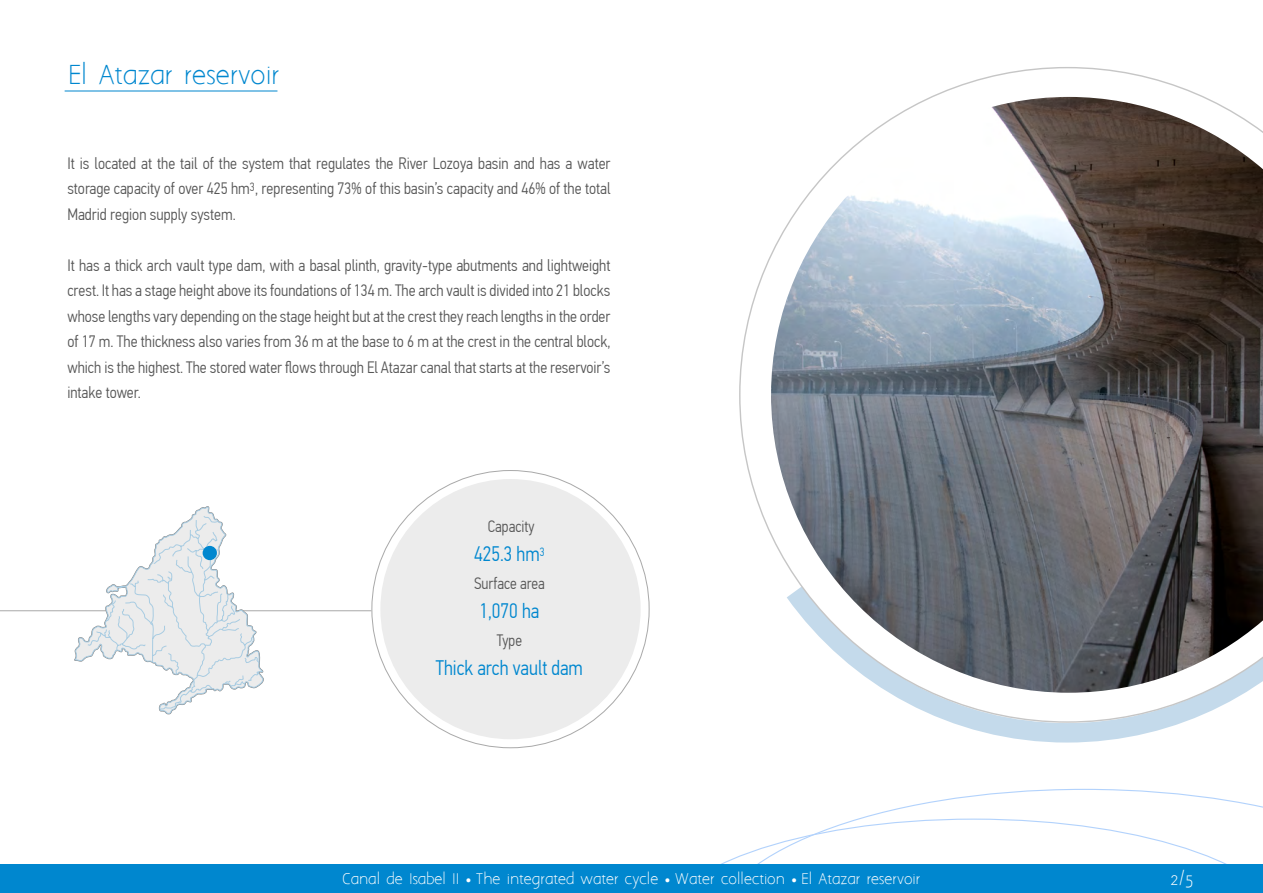
<style>
.page{position:relative;width:1263px;height:893px;background:#fff}
.page>*{position:absolute;margin:0;border:0;box-sizing:border-box;transform-origin:0 0}
.t1{font:24px "Aaargh Normal";color:#0087cf}
.t2{font:300 21px "PF Din Text Cond Pro";color:#0087cf}
.t3{font:300 16.5px/25.5px "PF Din Text Cond Pro";color:#575757;text-align:justify}
.t4{font:16.5px "Aaargh Normal";color:#fff}
.t5{font:13.5px "Aaargh Normal";color:#fff}
.s1{font-family:"PF Din Text Pro";font-weight:500}
</style>
<div class="page">
<svg style="left:721px;top:789px;width:542px;height:75px"></svg>
<div style="left:0;top:864px;width:1263px;height:29px;background:#0087cf"></div>
<div style="left:380px;top:479px;width:261px;height:260px;background:#ececec;border-radius:50%"></div>
<hr style="left:0;top:610px;width:371px;height:1px;background:#a9a9a9">
<svg style="left:74px;top:506px;width:190px;height:209px"></svg>
<div style="left:203px;top:546px;width:14px;height:14px;background:#0087cf;border-radius:50%"></div>
<hr style="left:65px;top:91px;width:212px;height:1px;background:#0087cf">
<svg style="left:953px;top:723px;width:228px;height:20px"></svg>
<svg style="left:739px;top:67px;width:505px;height:656px"></svg>
<img style="left:771px;top:97px;width:492px;height:596px">
<h1 class="t1" style="left:68px;top:61px;width:213px">El Atazar reservoir</h1>
<p class="t3" style="left:67px;top:150px;width:545px">It is located at the tail of the system that regulates the River Lozoya basin and has a water storage capacity of over 425 hm<sup>3</sup>, representing 73% of this basin’s capacity and 46% of the total Madrid region supply system.</p>
<p class="t3" style="left:67px;top:252px;width:545px">It has a thick arch vault type dam, with a basal plinth, gravity-type abutments and lightweight crest. It has a stage height above its foundations of 134 m. The arch vault is divided into 21 blocks whose lengths vary depending on the stage height but at the crest they reach lengths in the order of 17 m. The thickness also varies from 36 m at the base to 6 m at the crest in the central block, which is the highest. The stored water flows through El Atazar canal that starts at the reservoir’s intake tower.</p>
<p class="t3" style="left:488px;top:513px;width:48px">Capacity</p>
<p class="t2" style="left:474px;top:541px;width:72px">425.3 hm<sup>3</sup></p>
<p class="t3" style="left:474px;top:570px;width:72px">Surface area</p>
<p class="t2" style="left:479px;top:598px;width:62px">1,070 ha</p>
<p class="t2" style="left:436px;top:655px;width:149px">Thick arch vault dam</p>
<p class="t3" style="left:497px;top:627px;width:27px">Type</p>
<p class="t5" style="left:343px;top:871px;width:579px">Canal de Isabel II <span class="s1">•</span> The integrated water cycle <span class="s1">•</span> Water collection <span class="s1">•</span> El Atazar reservoir</p>
<p class="t4" style="left:1170px;top:869px;width:24px">2/5</p>
</div>
